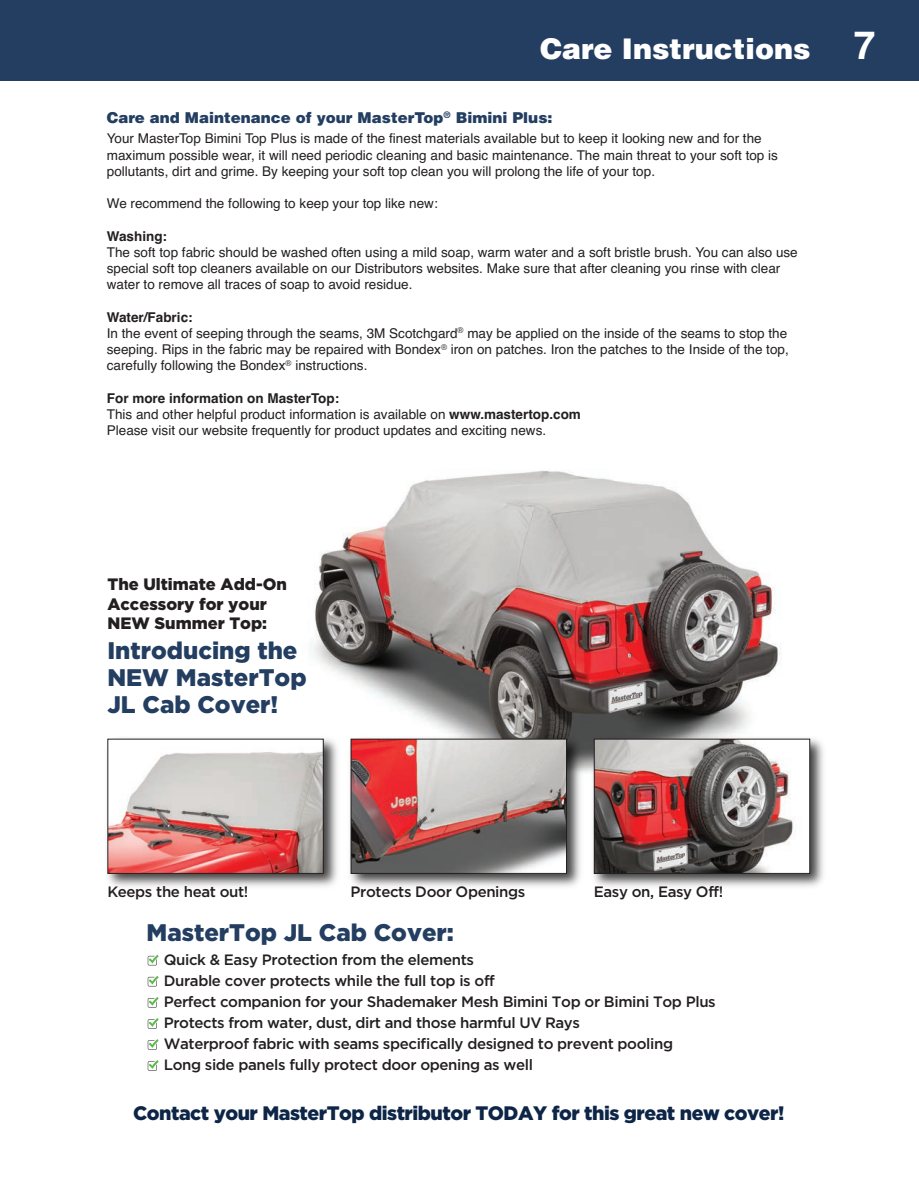
<style>
.page{position:relative;width:919px;height:1188px;background:#fff}
.page>*{position:absolute;margin:0;border:0;box-sizing:border-box;transform-origin:0 0}
.t1{font:900 28.5px "Helvetica";color:#fff}
.t2{font:900 24px/27px "Gotham";color:#233e61}
.t3{font:900 19.5px "Gotham";letter-spacing:-.025em;color:#0d2546}
.t4{font:900 16.5px/19.5px "Gotham";color:#231f20}
.t5{font:500 15px/21px "Gotham";letter-spacing:-.025em;color:#231f20}
.t6{font:900 15px "Helvetica";color:#233e61}
.t7{font:13.5px/16.2px "Helvetica";color:#231f20}
.t8{font:700 13.5px "Helvetica";color:#231f20}
.s1{font-weight:700;font-size:39px}
.s2{font-weight:700}
</style>
<div class="page">
<div style="left:0;top:0;width:918px;height:80px;background:#233e61"></div>
<img style="left:313px;top:470px;width:467px;height:262px">
<svg style="left:148px;top:954px;width:10px;height:11px"></svg>
<svg style="left:148px;top:976px;width:10px;height:10px"></svg>
<svg style="left:148px;top:997px;width:10px;height:10px"></svg>
<svg style="left:148px;top:1018px;width:10px;height:11px"></svg>
<svg style="left:148px;top:1039px;width:10px;height:11px"></svg>
<svg style="left:148px;top:1060px;width:10px;height:11px"></svg>
<img style="left:107px;top:732px;width:717px;height:155px">
<img style="left:109px;top:741px;width:212px;height:131px">
<div style="left:107px;top:739px;width:216px;height:135px;border:1px solid #231f20"></div>
<img style="left:352px;top:741px;width:212px;height:131px">
<div style="left:350px;top:739px;width:216px;height:135px;border:1px solid #231f20"></div>
<img style="left:595px;top:741px;width:212px;height:131px">
<div style="left:593px;top:739px;width:216px;height:135px;border:1px solid #231f20"></div>
<h1 class="t1" style="left:540px;top:31px;width:337px">Care Instructions <span class="s1">7</span></h1>
<p class="t6" style="left:107px;top:107px;width:447px">Care and Maintenance of your MasterTop<sup>®</sup> Bimini Plus:</p>
<p class="t7" style="left:107px;top:131px;width:672px">Your MasterTop Bimini Top Plus is made of the finest materials available but to keep it looking new and for the maximum possible wear, it will need periodic cleaning and basic maintenance. The main threat to your soft top is pollutants, dirt and grime. By keeping your soft top clean you will prolong the life of your top.</p>
<p class="t7" style="left:107px;top:195px;width:332px">We recommend the following to keep your top like new:</p>
<p class="t8" style="left:107px;top:228px;width:62px">Washing:</p>
<p class="t7" style="left:107px;top:244px;width:692px">The soft top fabric should be washed often using a mild soap, warm water and a soft bristle brush. You can also use special soft top cleaners available on our Distributors websites. Make sure that after cleaning you rinse with clear water to remove all traces of soap to avoid residue.</p>
<p class="t7" style="left:107px;top:309px;width:683px"><span class="s2">Water/Fabric:<br></span>In the event of seeping through the seams, 3M Scotchgard<sup>®</sup> may be applied on the inside of the seams to stop the seeping. Rips in the fabric may be repaired with Bondex<sup>®</sup> iron on patches. Iron the patches to the Inside of the top, carefully following the Bondex<sup>®</sup> instructions.</p>
<p class="t7" style="left:107px;top:390px;width:475px"><span class="s2">For more information on MasterTop:<br></span>This and other helpful product information is available on <span class="s2">www.mastertop.com<br></span>Please visit our website frequently for product updates and exciting news.</p>
<p class="t4" style="left:107px;top:574px;width:181px">The Ultimate Add-On<br>Accessory for your<br>NEW Summer Top:</p>
<h2 class="t2" style="left:107px;top:636px;width:200px">Introducing the<br>NEW MasterTop<br>JL Cab Cover!</h2>
<p class="t5" style="left:107px;top:880px;width:142px">Keeps the heat out!</p>
<p class="t5" style="left:350px;top:880px;width:176px">Protects Door Openings</p>
<p class="t5" style="left:593px;top:880px;width:131px">Easy on, Easy Off!</p>
<h2 class="t2" style="left:146px;top:918px;width:309px">MasterTop JL Cab Cover:</h2>
<p class="t5" style="left:164px;top:949px;width:553px">Quick &amp; Easy Protection from the elements<br>Durable cover protects while the full top is off<br>Perfect companion for your Shademaker Mesh Bimini Top or Bimini Top Plus Protects from water, dust, dirt and those harmful UV Rays<br>Waterproof fabric with seams specifically designed to prevent pooling<br>Long side panels fully protect door opening as well</p>
<h3 class="t3" style="left:133px;top:1101px;width:652px">Contact your MasterTop distributor TODAY for this great new cover!</h3>
</div>
